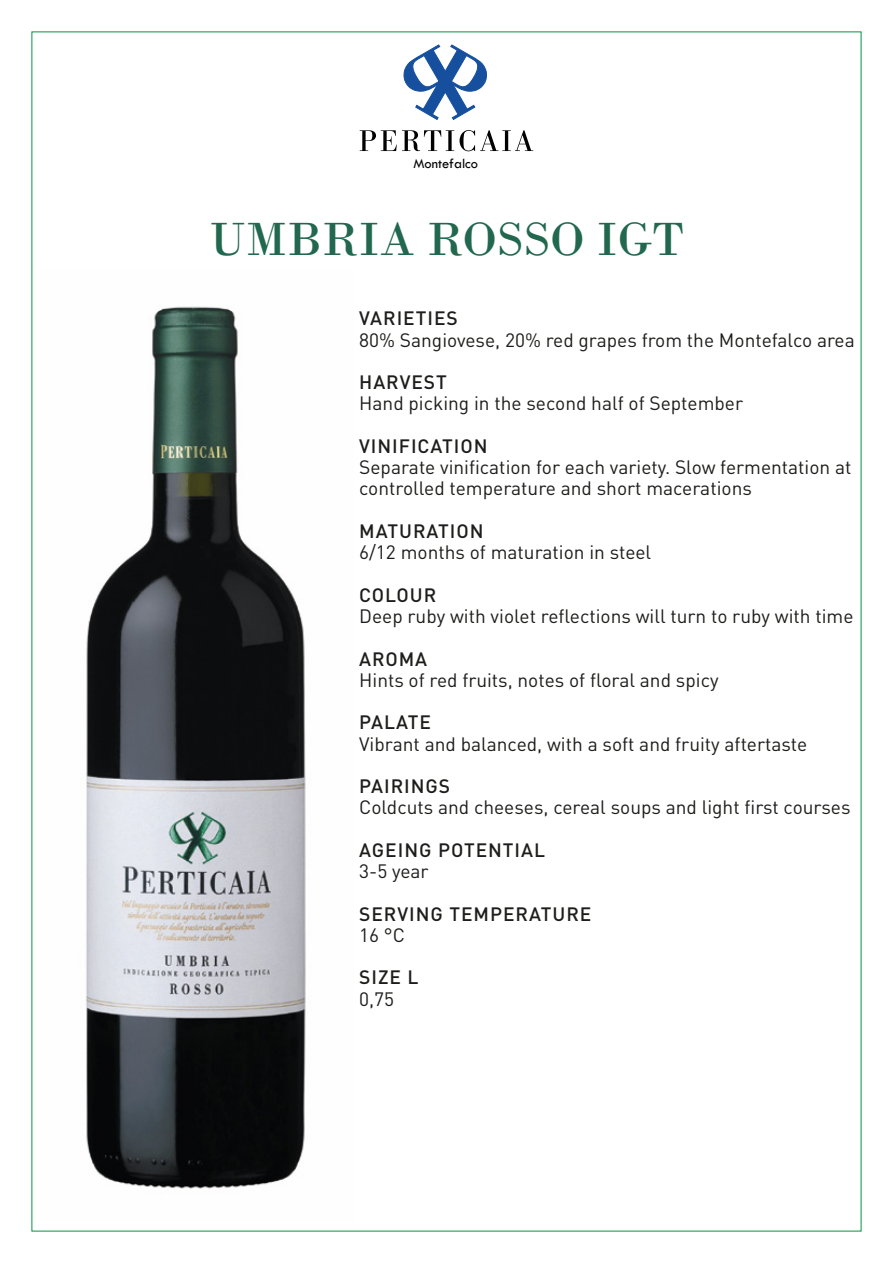
<style>
.page{position:relative;width:893px;height:1263px;background:#fff}
.page>*{position:absolute;margin:0;border:0;box-sizing:border-box;transform-origin:0 0}
.t1{font:48.9px "Bodoni";color:#21684f}
.t2{font:19.2px/21.3px "DIN Pro";color:#1d1d1b}
.t3{font:500 19.2px "DIN Pro";letter-spacing:.05em;color:#1d1d1b}
.t4{font:14.4px "Tw Cen";color:#010101}
</style>
<div class="page">
<svg style="left:360px;top:130px;width:94px;height:21px"></svg>
<svg style="left:460px;top:130px;width:73px;height:21px"></svg>
<svg style="left:403px;top:44px;width:84px;height:76px"></svg>
<img style="left:86px;top:306px;width:220px;height:883px">
<p class="t4" style="left:413px;top:155px;width:66px">Montefalco</p>
<h1 class="t1" style="left:209px;top:210px;width:477px">UMBRIA ROSSO IGT</h1>
<p class="t3" style="left:359px;top:303px;width:100px">VARIETIES</p>
<p class="t2" style="left:359px;top:327px;width:497px">80% Sangiovese, 20% red grapes from the Montefalco area</p>
<p class="t3" style="left:359px;top:367px;width:89px">HARVEST</p>
<p class="t2" style="left:359px;top:391px;width:385px">Hand picking in the second half of September</p>
<p class="t3" style="left:359px;top:430px;width:130px">VINIFICATION</p>
<p class="t2" style="left:359px;top:455px;width:494px">Separate vinification for each variety. Slow fermentation at controlled temperature and short macerations</p>
<p class="t3" style="left:359px;top:515px;width:126px">MATURATION</p>
<p class="t2" style="left:359px;top:540px;width:294px">6/12 months of maturation in steel</p>
<p class="t3" style="left:359px;top:579px;width:78px">COLOUR</p>
<p class="t2" style="left:359px;top:603px;width:496px">Deep ruby with violet reflections will turn to ruby with time</p>
<p class="t3" style="left:359px;top:643px;width:70px">AROMA</p>
<p class="t2" style="left:359px;top:667px;width:361px">Hints of red fruits, notes of floral and spicy</p>
<p class="t3" style="left:359px;top:707px;width:73px">PALATE</p>
<p class="t2" style="left:359px;top:731px;width:449px">Vibrant and balanced, with a soft and fruity aftertaste</p>
<p class="t3" style="left:359px;top:770px;width:93px">PAIRINGS</p>
<p class="t2" style="left:359px;top:795px;width:493px">Coldcuts and cheeses, cereal soups and light first courses</p>
<p class="t3" style="left:359px;top:834px;width:187px">AGEING POTENTIAL</p>
<p class="t2" style="left:359px;top:859px;width:71px">3-5 year</p>
<p class="t3" style="left:359px;top:898px;width:234px">SERVING TEMPERATURE</p>
<p class="t2" style="left:359px;top:922px;width:47px">16 °C</p>
<p class="t3" style="left:359px;top:962px;width:61px">SIZE L</p>
<p class="t2" style="left:359px;top:986px;width:37px">0,75</p>
</div>
